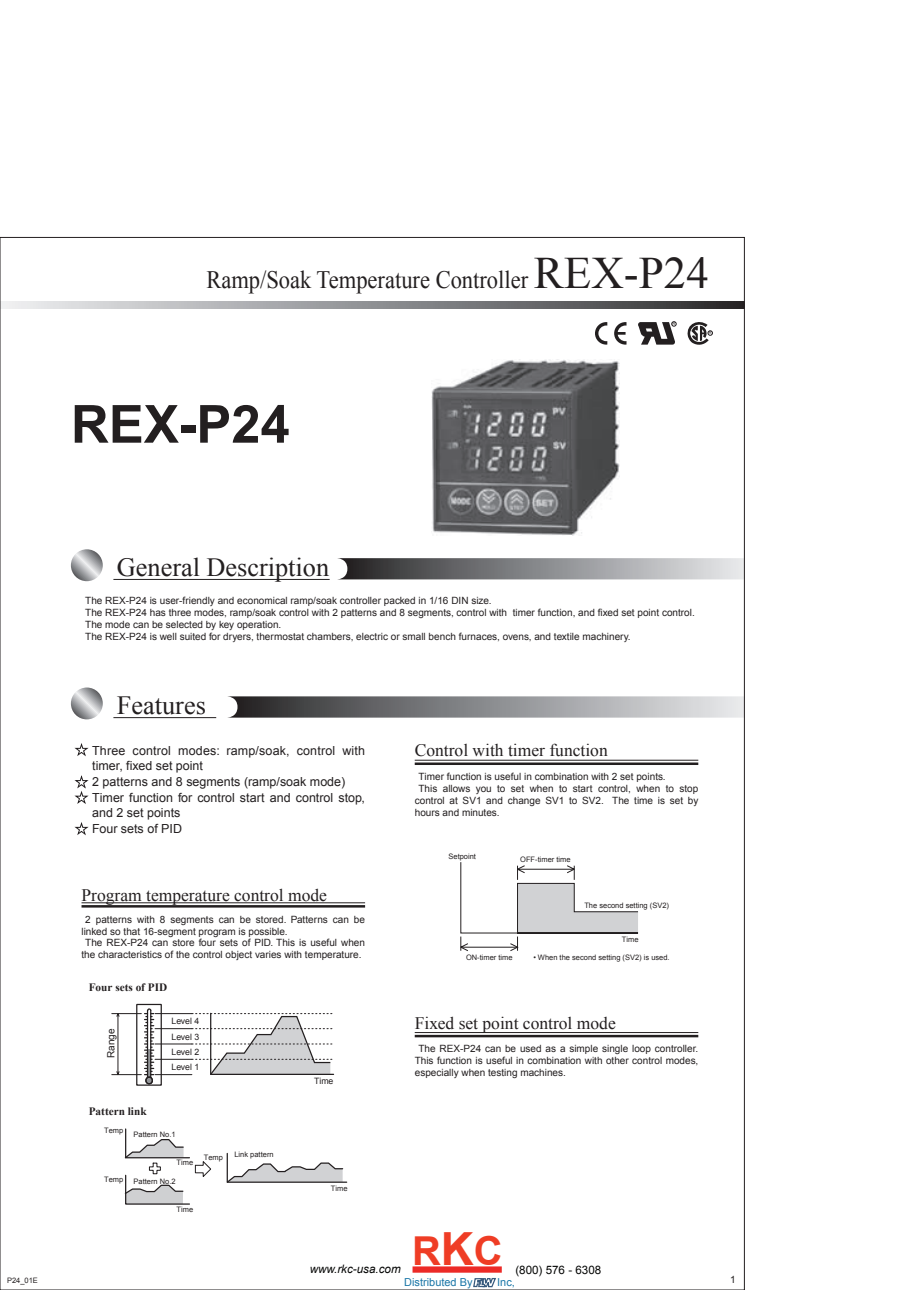
<style>
.page{position:relative;width:911px;height:1290px;background:#fff}
.page>*{position:absolute;margin:0;border:0;box-sizing:border-box;transform-origin:0 0}
.t1{font:700 52.5px "Arial";color:#231f20}
.t2{font:700 39.88px "Arial";color:#ef3d25}
.t3{font:26.25px "Times New Roman";color:#231f20}
.t4{font:25px "Times New Roman";color:#231f20;scale:.9 1}
.t5{font:17.5px "Times New Roman";color:#231f20}
.t6{font:12.5px/16.2px "Arial";color:#231f20}
.t7{font:italic 11.62px "Arial";color:#050605}
.t8{font:11.62px "Arial";color:#050605}
.t9{font:700 11.25px "Times New Roman";color:#231f20}
.t10{font:11px "Arial";color:#1a76a7}
.t11{font:10px/11.9px "Arial";color:#231f20}
.t12{font:8.75px/15.2px "Arial";color:#231f20;text-align:justify}
.t13{font:7.5px "Arial";color:#231f20}
.t14{font:4px "Arial";color:#231f20}
.s1{font-size:45px}
.s2{font-size:45.62px}
</style>
<div class="page">
<svg style="left:2px;top:301px;width:740px;height:7px;background:#8e8f91"></svg>
<svg style="left:71px;top:549px;width:32px;height:32px"></svg>
<svg style="left:337px;top:558px;width:405px;height:21px;background:#8c8d8f"></svg>
<hr style="left:113px;top:579px;width:217px;height:1px;background:#231f20">
<svg style="left:71px;top:687px;width:32px;height:32px"></svg>
<svg style="left:227px;top:696px;width:515px;height:22px;background:#8f9092"></svg>
<hr style="left:113px;top:717px;width:103px;height:1px;background:#231f20">
<hr style="left:81px;top:905px;width:284px;height:2px;background:#231f20">
<hr style="left:81px;top:902px;width:284px;height:1px;background:#231f20">
<hr style="left:415px;top:1035px;width:283px;height:2px;background:#231f20">
<hr style="left:415px;top:1032px;width:283px;height:1px;background:#231f20">
<hr style="left:415px;top:762px;width:283px;height:3px;background:#231f20">
<hr style="left:415px;top:760px;width:283px;height:1px;background:#231f20">
<svg style="left:75px;top:743px;width:13px;height:13px"></svg>
<svg style="left:75px;top:776px;width:13px;height:28px"></svg>
<svg style="left:75px;top:822px;width:13px;height:13px"></svg>
<div style="left:136px;top:1004px;width:26px;height:82px;border:1px solid #231f20"></div>
<svg style="left:112px;top:1008px;width:42px;height:77px"></svg>
<hr style="left:155px;top:1044px;width:37px;height:1px;background:#231f20">
<hr style="left:155px;top:1059px;width:37px;height:1px;background:#231f20">
<hr style="left:155px;top:1074px;width:37px;height:1px;background:#231f20">
<hr style="left:155px;top:1028px;width:37px;height:1px;background:#231f20">
<hr style="left:155px;top:1013px;width:37px;height:1px;background:#231f20">
<svg style="left:192px;top:1013px;width:142px;height:62px"></svg>
<svg style="left:226px;top:1152px;width:122px;height:31px"></svg>
<svg style="left:124px;top:1128px;width:87px;height:77px"></svg>
<svg style="left:460px;top:862px;width:179px;height:89px"></svg>
<svg style="left:595px;top:322px;width:12px;height:23px"></svg>
<svg style="left:614px;top:322px;width:12px;height:23px"></svg>
<svg style="left:638px;top:321px;width:38px;height:24px"></svg>
<svg style="left:687px;top:322px;width:25px;height:23px"></svg>
<img style="left:431px;top:359px;width:188px;height:177px">
<svg style="left:473px;top:1278px;width:23px;height:10px"></svg>
<div style="left:412px;top:1266px;width:90px;height:6px;background:#ec2a27"></div>
<h3 class="t4" style="left:206px;top:263px;width:560px">Ramp/Soak Temperature Controller <span class="s1">REX-P24</span></h3>
<h1 class="t1" style="left:71px;top:390px;width:220px">REX-P24</h1>
<p class="t14" style="left:672px;top:321px;width:4px">R</p>
<p class="t14" style="left:709px;top:330px;width:4px">R</p>
<h3 class="t3" style="left:117px;top:549px;width:214px">General Description</h3>
<p class="t11" style="left:85px;top:595px;width:611px">The REX-P24 is user-friendly and economical ramp/soak controller packed in 1/16 DIN size.<br>The REX-P24 has three modes, ramp/soak control with 2 patterns and 8 segments, control with timer function, and fixed set point control.<br>The mode can be selected by key operation.<br>The REX-P24 is well suited for dryers, thermostat chambers, electric or small bench furnaces, ovens, and textile machinery.</p>
<h3 class="t3" style="left:117px;top:688px;width:90px">Features</h3>
<p class="t6" style="left:92px;top:743px;width:274px;line-height:15px">Three control modes: ramp/soak, control with timer, fixed set point</p>
<p class="t6" style="left:92px;top:773px;width:274px">2 patterns and 8 segments (ramp/soak mode)<br>Timer function for control start and control stop,</p>
<p class="t6" style="left:92px;top:805px;width:91px">and 2 set points<br>Four sets of PID</p>
<h3 class="t5" style="left:81px;top:883px;width:247px">Program temperature control mode</h3>
<p class="t11" style="left:85px;top:913px;width:281px">2 patterns with 8 segments can be stored. Patterns can be</p>
<p class="t11" style="left:81px;top:925px;width:208px">linked so that 16-segment program is possible.</p>
<p class="t11" style="left:85px;top:937px;width:281px">The REX-P24 can store four sets of PID. This is useful when</p>
<p class="t11" style="left:81px;top:949px;width:281px">the characteristics of the control object varies with temperature.</p>
<p class="t9" style="left:89px;top:979px;width:80px">Four sets of PID</p>
<p class="t11" style="left:105px;top:1058px;width:31px;rotate:-90deg">Range</p>
<p class="t12" style="left:171px;top:1013px;width:29px">Level 4<br>Level 3<br>Level 2<br>Level 1</p>
<p class="t9" style="left:89px;top:1103px;width:59px">Pattern link</p>
<p class="t13" style="left:104px;top:1126px;width:21px">Temp</p>
<p class="t13" style="left:104px;top:1174px;width:21px">Temp</p>
<p class="t13" style="left:133px;top:1129px;width:44px">Pattern No.1</p>
<p class="t13" style="left:177px;top:1158px;width:18px">Time</p>
<p class="t13" style="left:133px;top:1176px;width:44px">Pattern No.2</p>
<p class="t13" style="left:177px;top:1204px;width:18px">Time</p>
<p class="t13" style="left:204px;top:1152px;width:21px">Temp</p>
<p class="t13" style="left:234px;top:1149px;width:41px">Link pattern</p>
<p class="t12" style="left:314px;top:1073px;width:21px">Time</p>
<p class="t13" style="left:331px;top:1183px;width:18px">Time</p>
<h3 class="t5" style="left:415px;top:739px;width:194px">Control with timer function</h3>
<p class="t11" style="left:418px;top:771px;width:249px">Timer function is useful in combination with 2 set points.</p>
<p class="t11" style="left:418px;top:783px;width:281px">This allows you to set when to start control, when to stop</p>
<p class="t11" style="left:415px;top:794px;width:285px">control at SV1 and change SV1 to SV2. The time is set by</p>
<p class="t11" style="left:415px;top:806px;width:86px">hours and minutes.</p>
<p class="t13" style="left:448px;top:851px;width:29px">Setpoint</p>
<p class="t13" style="left:520px;top:854px;width:52px">OFF-timer time</p>
<p class="t13" style="left:466px;top:953px;width:48px">ON-timer time</p>
<p class="t13" style="left:584px;top:900px;width:86px">The second setting (SV2)</p>
<p class="t13" style="left:622px;top:935px;width:18px">Time</p>
<p class="t13" style="left:533px;top:952px;width:138px">• When the second setting (SV2) is used.</p>
<h3 class="t5" style="left:415px;top:1011px;width:202px">Fixed set point control mode</h3>
<p class="t11" style="left:415px;top:1043px;width:285px;text-align:justify;text-indent:4px">The REX-P24 can be used as a simple single loop controller.<br>This function is useful in combination with other control modes, especially when testing machines.</p>
<h2 class="t2" style="left:412px;top:1225px;width:92px">R<span class="s2">K</span>C</h2>
<p class="t7" style="left:310px;top:1261px;width:93px">www.rkc-usa.com</p>
<p class="t8" style="left:515px;top:1262px;width:87px">(800) 576 - 6308</p>
<p class="t10" style="left:404px;top:1274px;width:70px">Distributed By</p>
<p class="t10" style="left:497px;top:1275px;width:19px">Inc,</p>
<p class="t13" style="left:7px;top:1275px;width:32px">P24_01E</p>
<p class="t11" style="left:730px;top:1273px;width:7px">1</p>
</div>
